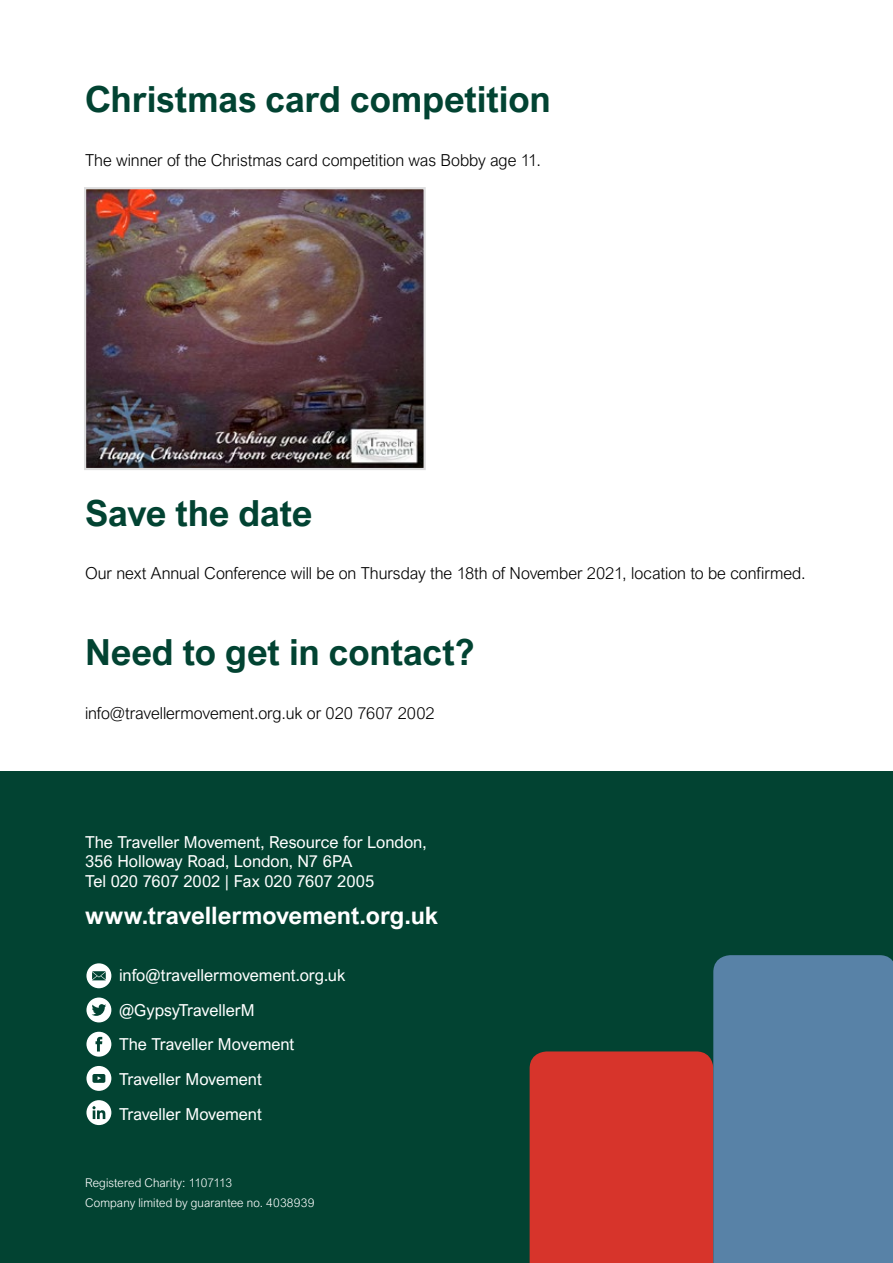
<style>
.page{position:relative;width:893px;height:1263px;background:#fff}
.page>*{position:absolute;margin:0;border:0;box-sizing:border-box;transform-origin:0 0}
.t1{font:700 36px "Arial Nova";letter-spacing:-.005em;color:#024332}
.t2{font:700 24px "Arial Nova";letter-spacing:-.005em;color:#fff}
.t3{font:16.5px/34.7px "Arial Nova";color:#fff}
.t4{font:300 16.5px "Arial Nova";color:#000}
.t5{font:300 12px/20.5px "Arial Nova";letter-spacing:.01em;color:#fff}
</style>
<div class="page">
<img style="left:87px;top:190px;width:336px;height:277px">
<div style="left:84px;top:187px;width:342px;height:283px;border:2px solid #ddddde"></div>
<div style="left:0;top:772px;width:893px;height:491px;background:#024332"></div>
<div style="left:86px;top:1100px;width:25px;height:25px;background:#fff;border-radius:50%"></div>
<svg style="left:92px;top:1106px;width:13px;height:13px"></svg>
<svg style="left:86px;top:1032px;width:25px;height:25px"></svg>
<svg style="left:86px;top:997px;width:25px;height:25px"></svg>
<div style="left:86px;top:963px;width:25px;height:25px;background:#fff;border-radius:50%"></div>
<svg style="left:92px;top:971px;width:14px;height:9px"></svg>
<div style="left:86px;top:1066px;width:25px;height:25px;background:#fff;border-radius:50%"></div>
<svg style="left:92px;top:1074px;width:13px;height:9px"></svg>
<div style="left:530px;top:1051px;width:183px;height:212px;background:#d7342b"></div>
<div style="left:713px;top:955px;width:180px;height:308px;background:#5882a7"></div>
<h1 class="t1" style="left:85px;top:78px;width:467px">Christmas card competition</h1>
<p class="t4" style="left:85px;top:151px;width:458px">The winner of the Christmas card competition was Bobby age 11.</p>
<h1 class="t1" style="left:85px;top:492px;width:229px">Save the date</h1>
<p class="t4" style="left:85px;top:564px;width:722px">Our next Annual Conference will be on Thursday the 18th of November 2021, location to be confirmed.</p>
<h1 class="t1" style="left:85px;top:631px;width:391px">Need to get in contact?</h1>
<p class="t4" style="left:85px;top:704px;width:351px">info@travellermovement.org.uk or 020 7607 2002</p>
<p class="t3" style="left:85px;top:832px;width:343px;line-height:19.5px">The Traveller Movement, Resource for London,<br>356 Holloway Road, London, N7 6PA<br>Tel 020 7607 2002 | Fax 020 7607 2005</p>
<h2 class="t2" style="left:85px;top:901px;width:355px">www.travellermovement.org.uk</h2>
<p class="t3" style="left:119px;top:958px;width:228px">info@travellermovement.org.uk @GypsyTravellerM<br>The Traveller Movement<br>Traveller Movement<br>Traveller Movement</p>
<p class="t5" style="left:85px;top:1172px;width:231px">Registered Charity: 1107113<br>Company limited by guarantee no. 4038939</p>
</div>
